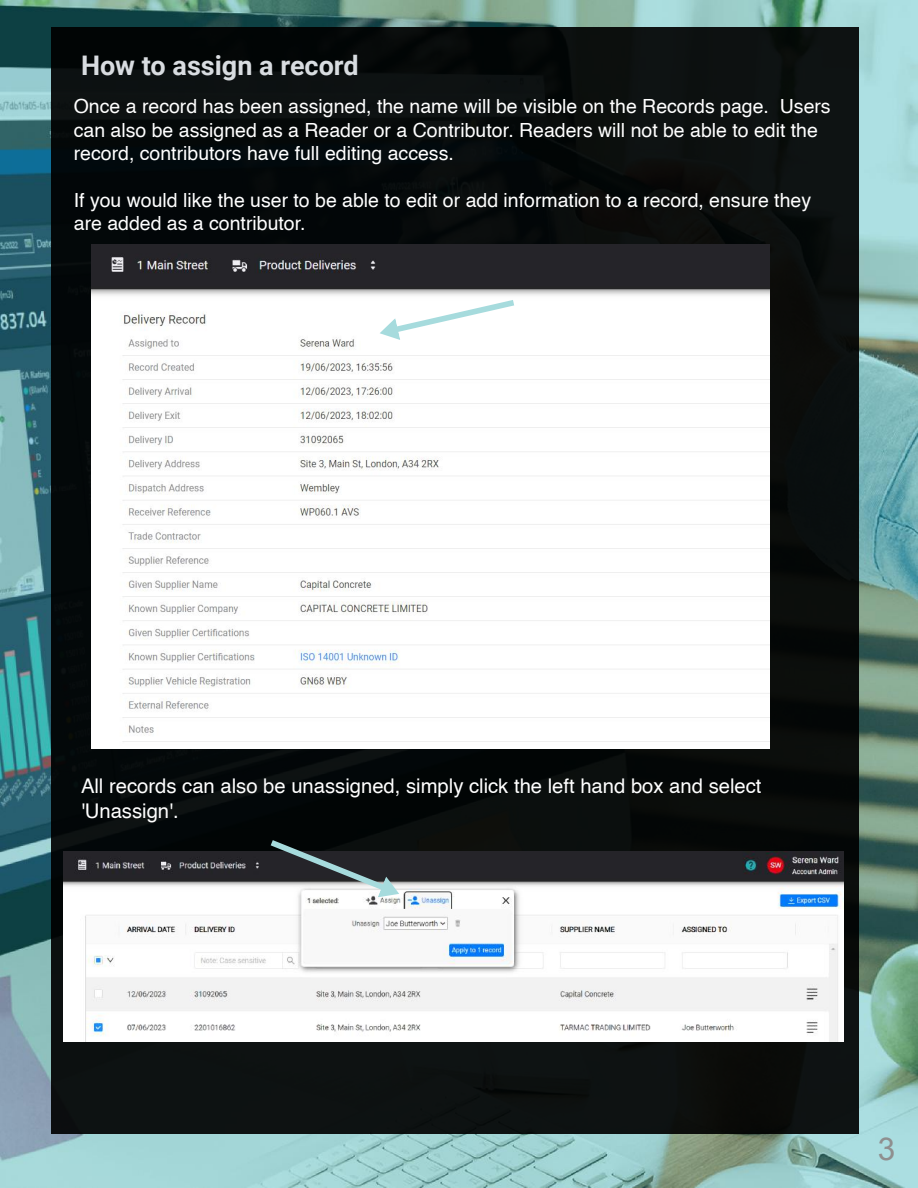
<style>
.page{position:relative;width:918px;height:1188px;background:#fff}
.page>*{position:absolute;margin:0;border:0;box-sizing:border-box;transform-origin:0 0}
.t1{font:31.5px "Arial";color:#8f8f8f}
.t2{font:700 27px "Roboto";color:#d8dce0}
.t3{font:20.25px/24.8px "Helvetica";color:#fff}
.t4{font:19.5px/23.2px "Helvetica";color:#fff}
</style>
<div class="page">
<img style="left:0;top:0;width:918px;height:1188px">
<div style="left:51px;top:27px;width:808px;height:1107px;background:#0a0d0c"></div>
<img style="left:91px;top:244px;width:679px;height:504px">
<svg style="left:377px;top:297px;width:141px;height:47px;background:#f3fafa"></svg>
<img style="left:63px;top:852px;width:781px;height:190px">
<svg style="left:267px;top:840px;width:136px;height:64px"></svg>
<h2 class="t2" style="left:81px;top:50px;width:279px">How to assign a record</h2>
<p class="t4" style="left:74px;top:96px;width:758px">Once a record has been assigned, the name will be visible on the Records page. Users can also be assigned as a Reader or a Contributor. Readers will not be able to edit the record, contributors have full editing access.</p>
<p class="t4" style="left:74px;top:191px;width:739px;line-height:22.8px">If you would like the user to be able to edit or add information to a record, ensure they are added as a contributor.</p>
<p class="t3" style="left:81px;top:775px;width:682px">All records can also be unassigned, simply click the left hand box and select 'Unassign'.</p>
<h1 class="t1" style="left:878px;top:1131px;width:19px">3</h1>
</div>
